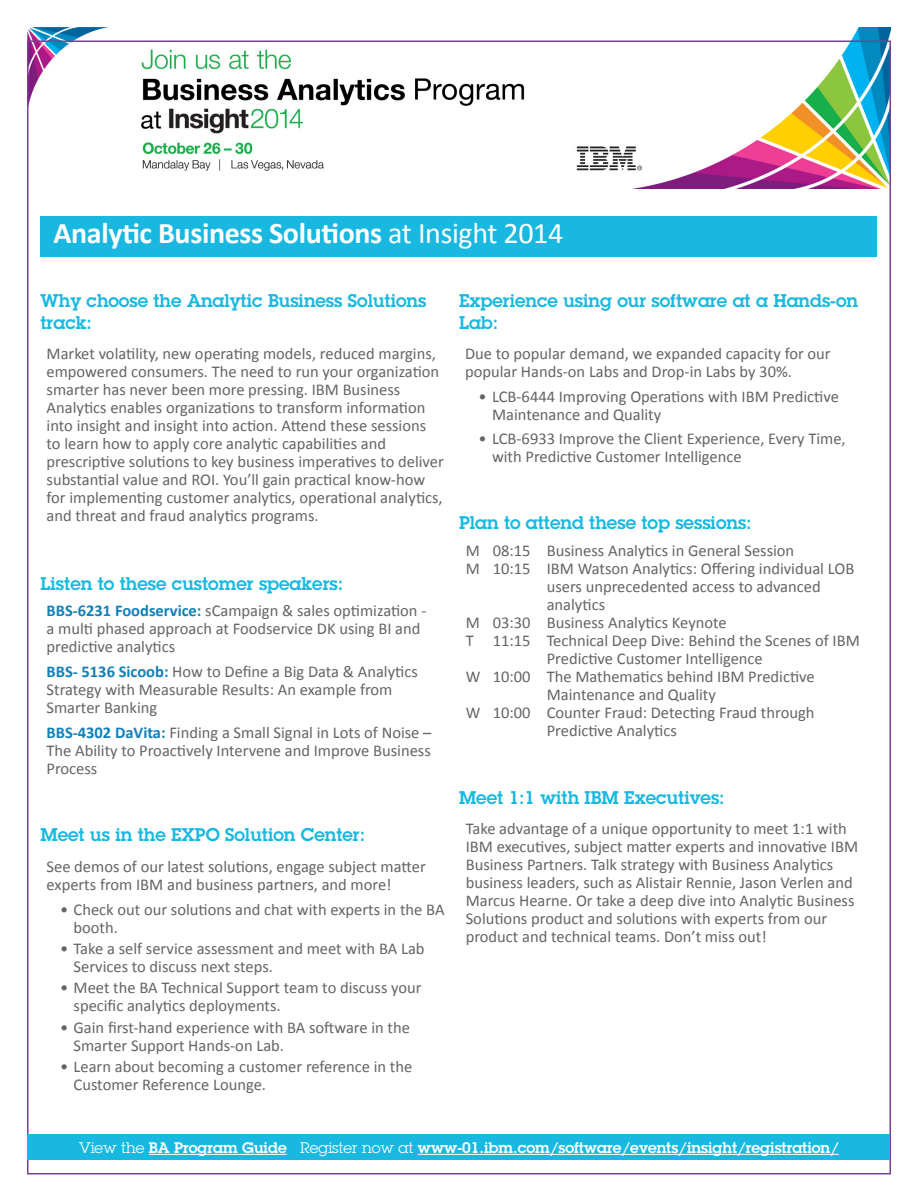
<style>
.page{position:relative;width:918px;height:1188px;background:#fff}
.page>*{position:absolute;margin:0;border:0;box-sizing:border-box;transform-origin:0 0}
.t1{font:700 30px "Calibri";letter-spacing:-.01em;color:#fff}
.t2{font:600 18px/21.6px "Lubalin Graph Std";color:#18b8e0}
.t3{font:16.5px/18px "Calibri";color:#636466}
.t4{font:600 15px "Lubalin Graph Std";color:#fff}
.s1{font-weight:400}
.s2{font-weight:700;color:#1080b8}
.s3{font-family:"Lubalin Graph LT";font-weight:400}
</style>
<div class="page">
<img style="left:27px;top:27px;width:864px;height:162px">
<div style="left:40px;top:216px;width:838px;height:40px;background:#18b8e0"></div>
<div style="left:28px;top:1135px;width:862px;height:25px;background:#18b8e0"></div>
<hr style="left:149px;top:1154px;width:138px;height:1px;background:#fff">
<hr style="left:418px;top:1154px;width:421px;height:1px;background:#fff">
<h1 class="t1" style="left:53px;top:214px;width:511px">Analytic Business Solutions <span class="s1">at Insight 2014</span></h1>
<p class="t2" style="left:40px;top:290px;width:387px">Why choose the Analytic Business Solutions track:</p>
<p class="t3" style="left:47px;top:344px;width:399px">Market volatility, new operating models, reduced margins, empowered consumers. The need to run your organization smarter has never been more pressing. IBM Business Analytics enables organizations to transform information into insight and insight into action. Attend these sessions to learn how to apply core analytic capabilities and prescriptive solutions to key business imperatives to deliver substantial value and ROI. You’ll gain practical know-how for implementing customer analytics, operational analytics, and threat and fraud analytics programs.</p>
<p class="t2" style="left:40px;top:572px;width:304px">Listen to these customer speakers:</p>
<p class="t3" style="left:47px;top:602px;width:381px"><span class="s2">BBS-6231 Foodservice:</span> sCampaign &amp; sales optimization - a multi phased approach at Foodservice DK using BI and predictive analytics</p>
<p class="t3" style="left:47px;top:663px;width:373px"><span class="s2">BBS- 5136 Sicoob:</span> How to Define a Big Data &amp; Analytics<br>Strategy with Measurable Results: An example from<br>Smarter Banking</p>
<p class="t3" style="left:47px;top:723px;width:386px;text-align:justify"><span class="s2">BBS-4302 DaVita:</span> Finding a Small Signal in Lots of Noise – The Ability to Proactively Intervene and Improve Business Process</p>
<p class="t2" style="left:40px;top:823px;width:326px">Meet us in the EXPO Solution Center:</p>
<p class="t3" style="left:47px;top:857px;width:381px">See demos of our latest solutions, engage subject matter experts from IBM and business partners, and more!</p>
<p class="t3" style="left:74px;top:900px;width:372px;text-indent:-13px">• Check out our solutions and chat with experts in the BA booth.</p>
<p class="t3" style="left:74px;top:939px;width:353px;text-indent:-13px">• Take a self service assessment and meet with BA Lab<br>Services to discuss next steps.</p>
<p class="t3" style="left:74px;top:979px;width:350px;text-indent:-13px">• Meet the BA Technical Support team to discuss your specific analytics deployments.</p>
<p class="t3" style="left:74px;top:1018px;width:338px;text-indent:-13px">• Gain first-hand experience with BA software in the<br>Smarter Support Hands-on Lab.</p>
<p class="t3" style="left:74px;top:1058px;width:340px;text-indent:-13px">• Learn about becoming a customer reference in the<br>Customer Reference Lounge.</p>
<p class="t2" style="left:459px;top:290px;width:401px">Experience using our software at a Hands-on<br>Lab:</p>
<p class="t3" style="left:465px;top:345px;width:367px">Due to popular demand, we expanded capacity for our popular Hands-on Labs and Drop-in Labs by 30%.</p>
<p class="t3" style="left:492px;top:388px;width:348px;text-indent:-13px">• LCB-6444 Improving Operations with IBM Predictive<br>Maintenance and Quality</p>
<p class="t3" style="left:492px;top:429px;width:355px;text-indent:-13px">• LCB-6933 Improve the Client Experience, Every Time, with Predictive Customer Intelligence</p>
<p class="t2" style="left:459px;top:512px;width:294px">Plan to attend these top sessions:</p>
<p class="t3" style="left:466px;top:542px;width:330px">M 08:15 Business Analytics in General Session</p>
<p class="t3" style="left:466px;top:560px;width:390px">M 10:15 IBM Watson Analytics: Offering individual LOB</p>
<p class="t3" style="left:547px;top:578px;width:275px">users unprecedented access to advanced</p>
<p class="t3" style="left:547px;top:596px;width:60px">analytics</p>
<p class="t3" style="left:466px;top:614px;width:262px">M 03:30 Business Analytics Keynote</p>
<p class="t3" style="left:466px;top:632px;width:396px">T 11:15 Technical Deep Dive: Behind the Scenes of IBM</p>
<p class="t3" style="left:547px;top:650px;width:218px">Predictive Customer Intelligence</p>
<p class="t3" style="left:466px;top:668px;width:350px">W 10:00 The Mathematics behind IBM Predictive</p>
<p class="t3" style="left:547px;top:686px;width:171px">Maintenance and Quality</p>
<p class="t3" style="left:466px;top:704px;width:350px">W 10:00 Counter Fraud: Detecting Fraud through</p>
<p class="t3" style="left:547px;top:722px;width:132px">Predictive Analytics</p>
<p class="t2" style="left:459px;top:787px;width:267px">Meet 1:1 with IBM Executives:</p>
<p class="t3" style="left:466px;top:819px;width:394px">Take advantage of a unique opportunity to meet 1:1 with IBM executives, subject matter experts and innovative IBM Business Partners. Talk strategy with Business Analytics business leaders, such as Alistair Rennie, Jason Verlen and Marcus Hearne. Or take a deep dive into Analytic Business Solutions product and solutions with experts from our product and technical teams. Don’t miss out!</p>
<p class="t4" style="left:79px;top:1138px;width:761px"><span class="s3">View the</span> BA Program Guide <span class="s3">Register now at</span> www-01.ibm.com/software/events/insight/registration/</p>
</div>
